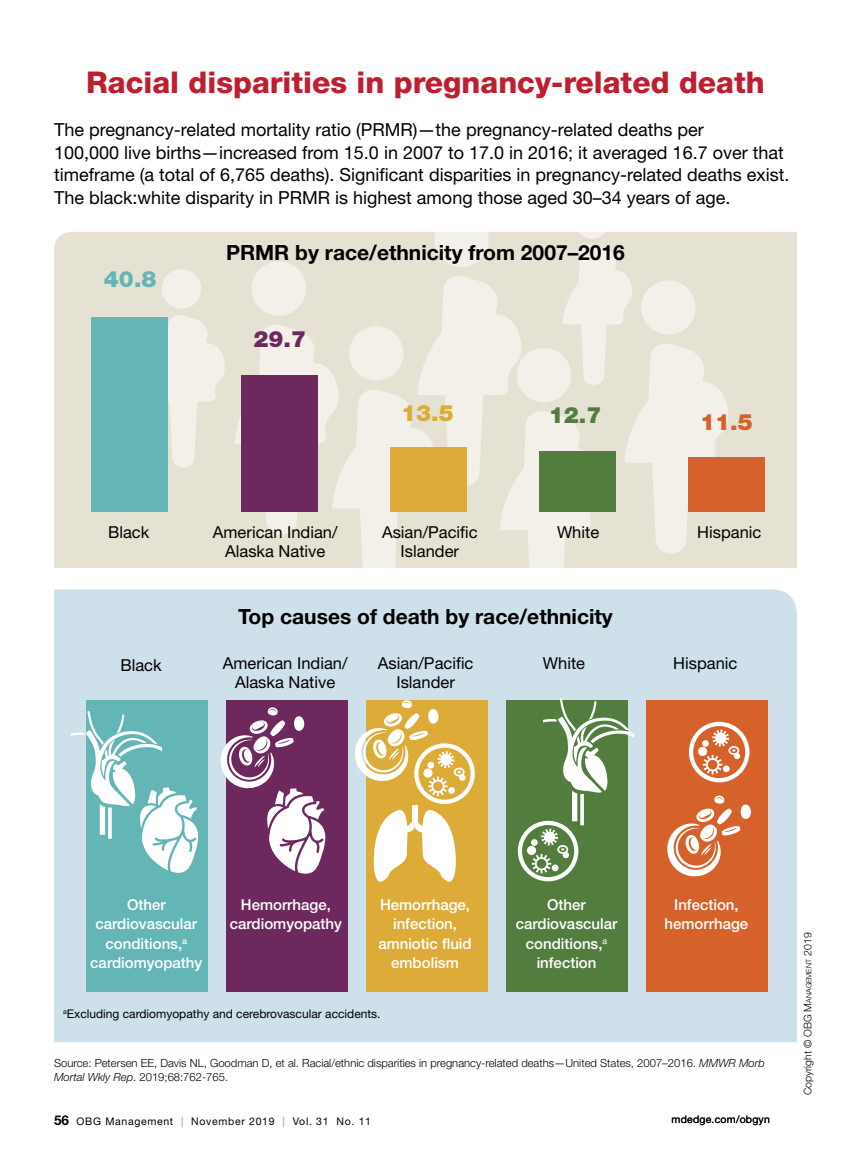
<style>
.page{position:relative;width:851px;height:1161px;background:#fff}
.page>*{position:absolute;margin:0;border:0;box-sizing:border-box;transform-origin:0 0}
.t1{font:800 30px "Helvetica Neue LT Std";color:#be1e2d}
.t2{font:900 22.5px "Helvetica Neue LT Std";color:#64b5b6}
.t3{font:900 22.5px "Helvetica Neue LT Std";color:#6d295d}
.t4{font:900 22.5px "Helvetica Neue LT Std";color:#dcab38}
.t5{font:900 22.5px "Helvetica Neue LT Std";color:#527d3f}
.t6{font:900 22.5px "Helvetica Neue LT Std";color:#d5622a}
.t7{font:700 21px "Helvetica Neue LT Std";color:#000}
.t8{font:18px/22.5px "Helvetica Neue LT Std";color:#000}
.t9{font:16.5px/19.5px "Helvetica Neue LT Std";color:#000;text-align:center}
.t10{font:500 15px/19.5px "Helvetica Neue LT Std";color:#fff;text-align:center}
.t11{font:12px "Helvetica Neue LT Std";color:#000}
.t12{font:300 11.25px/13.5px "Helvetica Neue LT Std";color:#000}
.t13{font:10.5px "Helvetica Neue LT Std";letter-spacing:.065em;color:#000}
.t14{font:300 10.5px "Helvetica Neue LT Std";color:#000}
.t15{font:10.5px "Helvetica Neue LT Std";letter-spacing:.02em;color:#000}
.s1{font-style:italic}
.s2{font-weight:700;font-size:13.5px}
.s3{color:#939598}
.s4{font-style:inherit}
.s5{font-size:7.35px}
</style>
<div class="page">
<div style="left:54px;top:232px;width:742px;height:336px;background:#e6e2d3"></div>
<div style="left:162px;top:269px;width:39px;height:40px;background:#f2f0e8;border-radius:50%"></div>
<svg style="left:149px;top:313px;width:77px;height:155px;background:#edeadf"></svg>
<div style="left:573px;top:202px;width:37px;height:37px;background:#fff;border-radius:50%"></div>
<div style="left:434px;top:213px;width:54px;height:54px;background:linear-gradient(to right,#f9f9f5,#f9f8f4);border-radius:50%"></div>
<svg style="left:235px;top:243px;width:494px;height:347px;background:#ece9dd"></svg>
<div style="left:687px;top:457px;width:77px;height:55px;background:#d5622a"></div>
<div style="left:538px;top:451px;width:77px;height:61px;background:#527d3f"></div>
<div style="left:389px;top:447px;width:77px;height:65px;background:#dcab38"></div>
<div style="left:240px;top:375px;width:77px;height:137px;background:#6d295d"></div>
<div style="left:92px;top:317px;width:76px;height:195px;background:#64b5b6"></div>
<div style="left:54px;top:590px;width:742px;height:452px;background:#cee1ea"></div>
<div style="left:86px;top:700px;width:121px;height:292px;background:#64b5b6"></div>
<div style="left:225px;top:700px;width:122px;height:292px;background:#6d295d"></div>
<div style="left:365px;top:700px;width:122px;height:292px;background:#dcab38"></div>
<div style="left:505px;top:700px;width:122px;height:292px;background:#527d3f"></div>
<div style="left:645px;top:700px;width:122px;height:292px;background:#d5622a"></div>
<svg style="left:688px;top:722px;width:61px;height:60px"></svg>
<svg style="left:667px;top:795px;width:84px;height:82px"></svg>
<svg style="left:218px;top:707px;width:108px;height:167px"></svg>
<svg style="left:71px;top:711px;width:128px;height:162px"></svg>
<svg style="left:517px;top:698px;width:117px;height:183px"></svg>
<svg style="left:352px;top:700px;width:123px;height:187px"></svg>
<h1 class="t1" style="left:86px;top:65px;width:679px">Racial disparities in pregnancy-related death</h1>
<p class="t8" style="left:54px;top:118px;width:737px">The pregnancy-related mortality ratio (PRMR)—the pregnancy-related deaths per<br>100,000 live births—increased from 15.0 in 2007 to 17.0 in 2016; it averaged 16.7 over that timeframe (a total of 6,765 deaths). Significant disparities in pregnancy-related deaths exist.<br>The black:white disparity in PRMR is highest among those aged 30–34 years of age.</p>
<p class="t2" style="left:104px;top:265px;width:54px">40.8</p>
<p class="t9" style="left:108px;top:522px;width:43px">Black</p>
<p class="t7" style="left:226px;top:240px;width:400px">PRMR by race/ethnicity from 2007–2016</p>
<p class="t3" style="left:253px;top:325px;width:54px">29.7</p>
<p class="t4" style="left:401px;top:399px;width:54px">13.5</p>
<p class="t5" style="left:548px;top:402px;width:54px">12.7</p>
<p class="t6" style="left:700px;top:408px;width:54px">11.5</p>
<p class="t9" style="left:213px;top:522px;width:126px">American Indian/</p>
<p class="t9" style="left:557px;top:522px;width:44px">White</p>
<p class="t9" style="left:225px;top:541px;width:102px">Alaska Native</p>
<p class="t9" style="left:382px;top:522px;width:97px">Asian/Pacific<br>Islander</p>
<p class="t9" style="left:697px;top:522px;width:66px">Hispanic</p>
<p class="t7" style="left:238px;top:604px;width:376px">Top causes of death by race/ethnicity</p>
<p class="t9" style="left:120px;top:655px;width:43px">Black</p>
<p class="t9" style="left:223px;top:653px;width:126px">American Indian/</p>
<p class="t9" style="left:543px;top:653px;width:44px">White</p>
<p class="t9" style="left:235px;top:672px;width:102px">Alaska Native</p>
<p class="t9" style="left:378px;top:653px;width:97px">Asian/Pacific<br>Islander</p>
<p class="t9" style="left:673px;top:653px;width:66px">Hispanic</p>
<p class="t10" style="left:90px;top:894px;width:113px">Other cardiovascular conditions,<sup>a </sup>cardiomyopathy</p>
<p class="t10" style="left:230px;top:894px;width:113px">Hemorrhage, cardiomyopathy</p>
<p class="t10" style="left:378px;top:894px;width:95px">Hemorrhage, infection, amniotic fluid embolism</p>
<p class="t10" style="left:516px;top:894px;width:103px">Other cardiovascular conditions,<sup>a </sup>infection</p>
<p class="t10" style="left:664px;top:894px;width:85px">Infection, hemorrhage</p>
<p class="t11" style="left:63px;top:1007px;width:319px"><sup>a</sup>Excluding cardiomyopathy and cerebrovascular accidents.</p>
<p class="t12" style="left:54px;top:1056px;width:712px">Source: Petersen EE, Davis NL, Goodman D, et al. Racial/ethnic disparities in pregnancy-related deaths—United States, 2007–2016. <span class="s1">MMWR Morb<br>Mortal Wkly Rep</span>. 2019;68:762-765.</p>
<p class="t13" style="left:54px;top:1115px;width:318px"><span class="s2">56</span> OBG Management <span class="s3">|</span> November 2019 <span class="s3">|</span> Vol. 31 No. 11</p>
<p class="t15" style="left:671px;top:1114px;width:100px">mdedge.com/obgyn</p>
<p class="t14" style="left:801px;top:1095px;width:164px;rotate:-90deg">Copyright © OBG <span class="s4">M</span><span class="s5">anagement</span> 2019</p>
</div>
